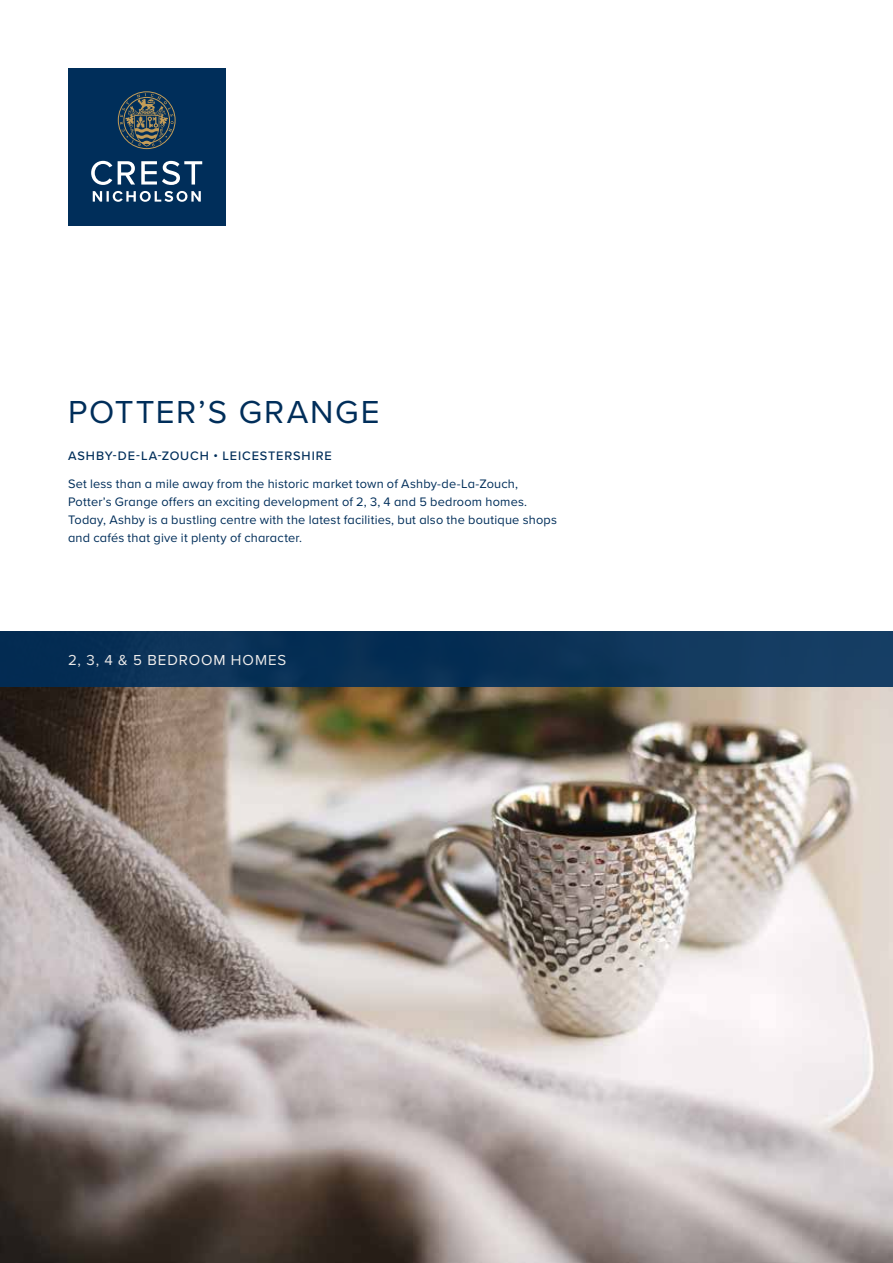
<style>
.page{position:relative;width:893px;height:1263px;background:#fff}
.page>*{position:absolute;margin:0;border:0;box-sizing:border-box;transform-origin:0 0}
.t1{font:33px "Proxima Nova";letter-spacing:.055em;color:#002e5a}
.t2{font:15px "Proxima Nova";letter-spacing:.06em;color:#fff}
.t3{font:12.75px/18px "Proxima Nova";letter-spacing:.015em;color:#002e5a}
.t4{font:500 12.75px "Proxima Nova";letter-spacing:.07em;color:#002e5a}
</style>
<div class="page">
<div style="left:68px;top:68px;width:157px;height:157px;background:#002e5a"></div>
<svg style="left:93px;top:191px;width:108px;height:11px"></svg>
<svg style="left:91px;top:161px;width:111px;height:24px"></svg>
<svg style="left:118px;top:91px;width:58px;height:58px"></svg>
<img style="left:0;top:687px;width:893px;height:576px">
<div style="left:0;top:631px;width:893px;height:56px;background:linear-gradient(to right,#032b51,#143c61)"></div>
<h1 class="t1" style="left:68px;top:387px;width:313px">POTTER’S GRANGE</h1>
<p class="t4" style="left:68px;top:446px;width:265px">ASHBY-DE-LA-ZOUCH • LEICESTERSHIRE</p>
<p class="t3" style="left:68px;top:474px;width:490px">Set less than a mile away from the historic market town of Ashby-de-La-Zouch, Potter’s Grange offers an exciting development of 2, 3, 4 and 5 bedroom homes.<br>Today, Ashby is a bustling centre with the latest facilities, but also the boutique shops and cafés that give it plenty of character.</p>
<p class="t2" style="left:68px;top:649px;width:220px">2, 3, 4 &amp; 5 BEDROOM HOMES</p>
</div>
